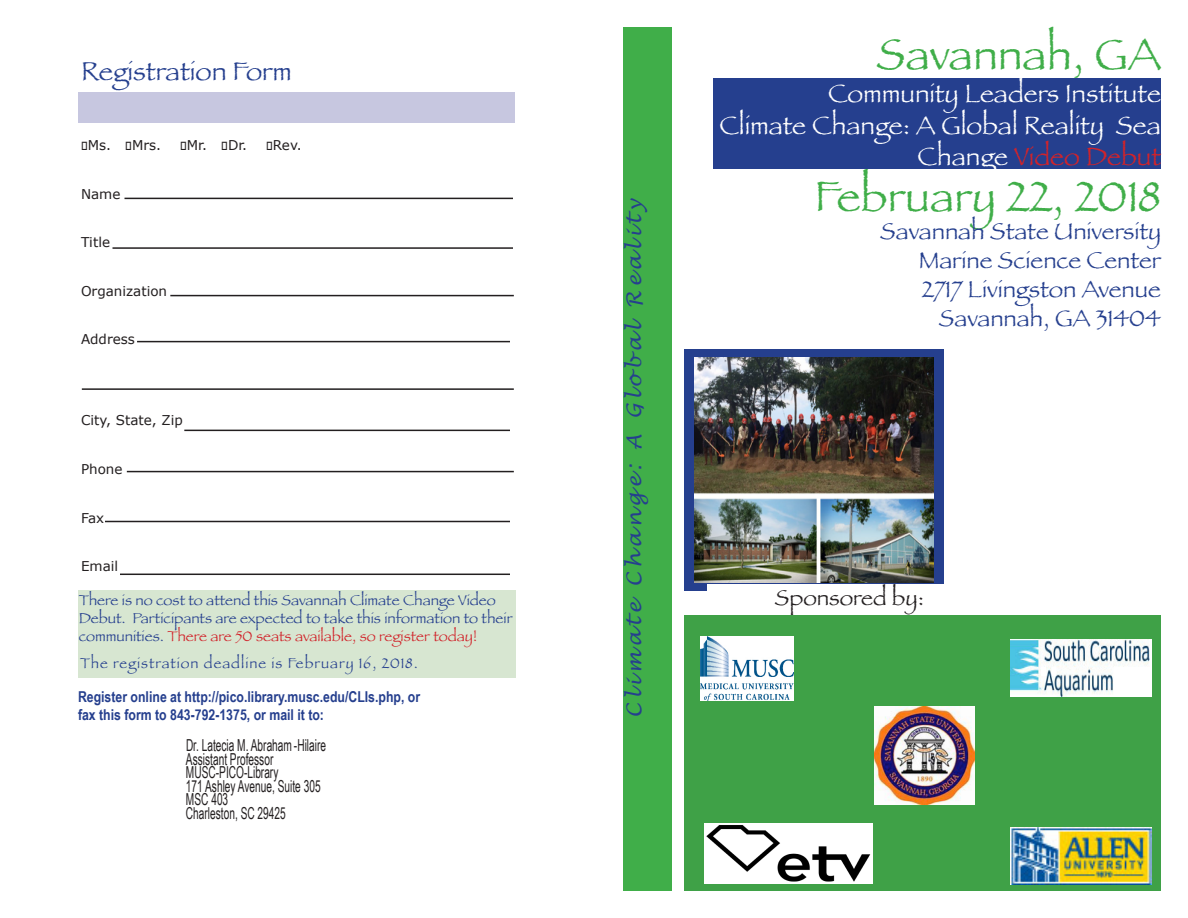
<style>
.page{position:relative;width:1188px;height:918px;background:#fff}
.page>*{position:absolute;margin:0;border:0;box-sizing:border-box;transform-origin:0 0}
.t1{font:45px "Papyrus";color:#40ae49}
.t2{font:27px "Papyrus";color:#253f8e}
.t3{font:26.25px/31.5px "Papyrus";color:#fff;text-align:right}
.t4{font:24px "Papyrus";color:#253f8e}
.t5{font:22.5px "Papyrus";color:#231f20}
.t6{font:italic 20.7px "Lucida Handwriting";color:#253f8e}
.t7{font:16.5px/13.5px "Arial Narrow";color:#231f20;scale:.75 1}
.t8{font:15px/18px "Papyrus";color:#253f8e}
.t9{font:700 15px "Arial Narrow";color:#253f8e}
.t10{font:15px "Papyrus";letter-spacing:.07em;color:#253f8e}
.t11{font:13.5px "Verdana";color:#231f20}
.s1{color:#d1232a}
</style>
<div class="page">
<div style="left:624px;top:27px;width:48px;height:864px;background:#40ae49"></div>
<div style="left:714px;top:78px;width:447px;height:90px;background:#253f8e"></div>
<div style="left:685px;top:349px;width:259px;height:241px;background:#253f8e"></div>
<div style="left:707px;top:584px;width:240px;height:32px;background:#fff"></div>
<div style="left:685px;top:616px;width:476px;height:275px;background:#3fa147"></div>
<img style="left:701px;top:637px;width:92px;height:63px">
<img style="left:1011px;top:827px;width:141px;height:57px">
<img style="left:1011px;top:640px;width:141px;height:57px">
<div style="left:79px;top:92px;width:436px;height:31px;background:#c7c7e0"></div>
<div style="left:78px;top:591px;width:438px;height:87px;background:#d7e6d1"></div>
<hr style="left:124px;top:198px;width:389px;height:1px;background:#231f20">
<hr style="left:112px;top:247px;width:401px;height:2px;background:#231f20">
<hr style="left:170px;top:295px;width:344px;height:1px;background:#231f20">
<hr style="left:137px;top:341px;width:373px;height:1px;background:#231f20">
<hr style="left:82px;top:388px;width:432px;height:2px;background:#231f20">
<hr style="left:184px;top:430px;width:326px;height:1px;background:#231f20">
<hr style="left:127px;top:471px;width:387px;height:1px;background:#231f20">
<hr style="left:105px;top:521px;width:405px;height:1px;background:#231f20">
<hr style="left:120px;top:574px;width:390px;height:1px;background:#231f20">
<img style="left:704px;top:824px;width:169px;height:60px">
<img style="left:695px;top:357px;width:238px;height:225px">
<img style="left:874px;top:707px;width:100px;height:97px">
<p class="t2" style="left:81px;top:55px;width:212px">Registration Form</p>
<p class="t11" style="left:81px;top:136px;width:82px">•Ms. •Mrs.</p>
<p class="t11" style="left:180px;top:136px;width:69px">•Mr. •Dr.</p>
<p class="t11" style="left:266px;top:136px;width:37px">•Rev.</p>
<p class="t11" style="left:81px;top:184px;width:41px">Name</p>
<p class="t11" style="left:81px;top:233px;width:31px">Title</p>
<p class="t11" style="left:81px;top:282px;width:88px">Organization</p>
<p class="t11" style="left:81px;top:330px;width:55px">Address</p>
<p class="t11" style="left:81px;top:411px;width:103px">City, State, Zip</p>
<p class="t11" style="left:81px;top:460px;width:43px">Phone</p>
<p class="t11" style="left:81px;top:508px;width:25px">Fax</p>
<p class="t11" style="left:81px;top:557px;width:39px">Email</p>
<p class="t8" style="left:79px;top:591px;width:435px">There is no cost to attend this Savannah Climate Change Video<br>Debut. Participants are expected to take this information to their communities. <span class="s1">There are 50 seats available, so register today!</span></p>
<p class="t10" style="left:80px;top:654px;width:339px">The registration deadline is February 16, 2018.</p>
<p class="t9" style="left:78px;top:685px;width:344px">Register online at http://pico.library.musc.edu/CLIs.php, or</p>
<p class="t9" style="left:78px;top:703px;width:248px">fax this form to 843-792-1375, or mail it to:</p>
<p class="t7" style="left:186px;top:738px;width:188px">Dr. Latecia M. Abraham -Hilaire<br>Assistant Professor</p>
<p class="t7" style="left:186px;top:765px;width:125px">MUSC-PICO-Library</p>
<p class="t7" style="left:186px;top:779px;width:181px">171 Ashley Avenue, Suite 305</p>
<p class="t7" style="left:186px;top:792px;width:135px">MSC 403<br>Charleston, SC 29425</p>
<p class="t6" style="left:622px;top:718px;width:522px;rotate:-90deg">C limate C hange: A G lobal R eality</p>
<p class="t1" style="left:876px;top:27px;width:286px">Savannah, GA</p>
<p class="t3" style="left:828px;top:77px;width:334px">Community Leaders Institute</p>
<p class="t3" style="left:719px;top:109px;width:443px">Climate Change: A Global Reality Sea<br>Change <span class="s1">Video Debut</span></p>
<p class="t1" style="left:814px;top:169px;width:348px">February 22, 2018</p>
<p class="t4" style="left:880px;top:217px;width:282px">Savannah State University</p>
<p class="t4" style="left:919px;top:246px;width:244px">Marine Science Center</p>
<p class="t4" style="left:922px;top:275px;width:241px">2717 Livingston Avenue</p>
<p class="t4" style="left:939px;top:303px;width:224px">Savannah, GA 31404</p>
<p class="t5" style="left:775px;top:584px;width:151px">Sponsored by:</p>
</div>
